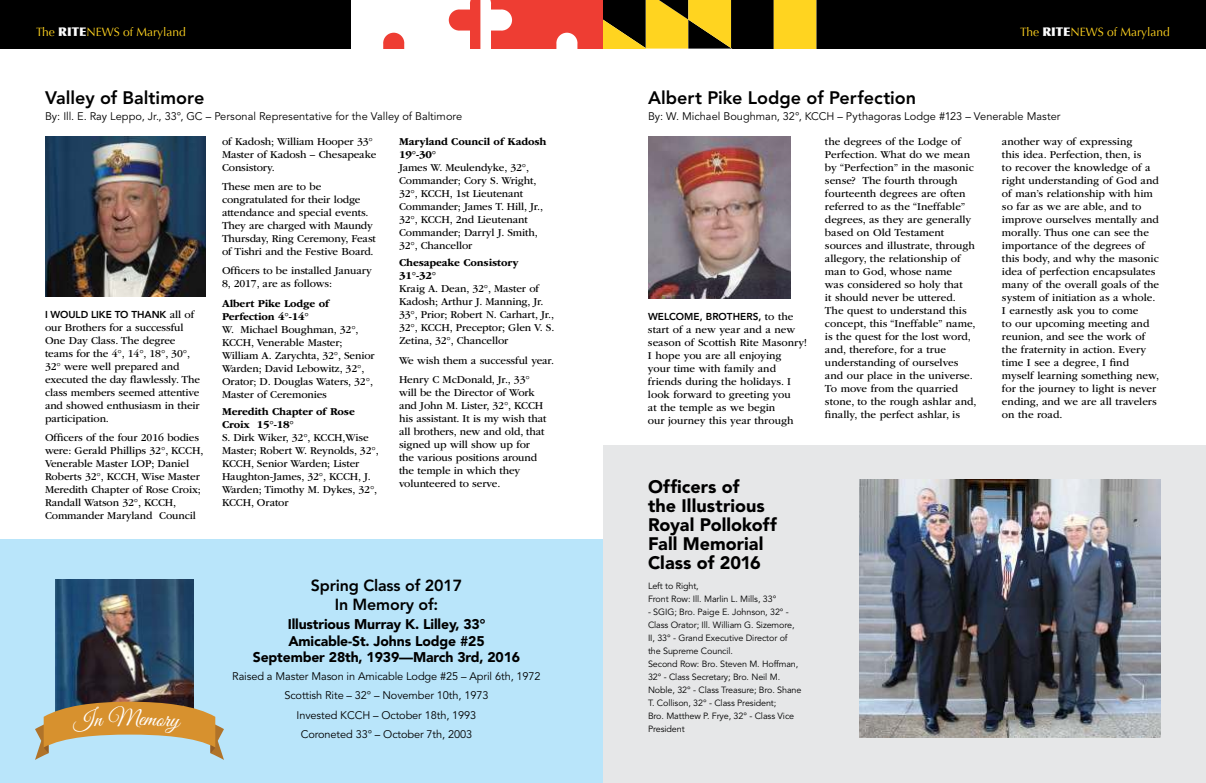
<style>
.page{position:relative;width:1206px;height:783px;background:#fff}
.page>*{position:absolute;margin:0;border:0;box-sizing:border-box;transform-origin:0 0}
.t1{font:900 18px/19px "Avenir LT Std";color:#000}
.t2{font:800 18px "Avenir LT Std";color:#000}
.t3{font:800 16px/19.2px "Avenir LT Std";letter-spacing:-.01em;color:#000;text-align:center}
.t4{font:900 14px/16.8px "Avenir LT Std";letter-spacing:-.01em;color:#000;text-align:center}
.t5{font:12px "Optima";color:#ffd420}
.t6{font:11px/13px "ITC Garamond Std";letter-spacing:-.01em;color:#000}
.t7{font:11px/19.3px "Avenir LT Std";letter-spacing:-.01em;color:#000;text-align:center}
.t8{font:700 11px/13px "ITC Garamond Std";letter-spacing:-.01em;color:#000}
.t9{font:800 10px "Avenir LT Std";color:#000}
.t10{font:9px/13px "Avenir LT Std";letter-spacing:-.01em;color:#000}
.s1{font-weight:900;color:#fff}
.s2{font-family:"ITC Garamond Std";font-weight:400;font-size:11px}
</style>
<div class="page">
<div style="left:0;top:0;width:351px;height:49px;background:#000"></div>
<svg style="left:603px;top:0;width:251px;height:49px;background:#7d6811"></svg>
<div style="left:480px;top:0;width:123px;height:49px;background:#ee3d33"></div>
<svg style="left:383px;top:0;width:195px;height:49px"></svg>
<div style="left:0;top:539px;width:603px;height:244px;background:#b9e5fa"></div>
<div style="left:854px;top:0;width:352px;height:49px;background:#000"></div>
<img style="left:648px;top:137px;width:142px;height:161px">
<div style="left:603px;top:446px;width:603px;height:337px;background:#e6e7e8"></div>
<img style="left:860px;top:480px;width:301px;height:258px">
<img style="left:56px;top:580px;width:138px;height:122px">
<img style="left:45px;top:137px;width:160px;height:159px">
<svg style="left:35px;top:702px;width:189px;height:58px"></svg>
<p class="t5" style="left:36px;top:27px;width:151px">The <span class="s1">RITE</span>NEWS of Maryland</p>
<p class="t5" style="left:1020px;top:27px;width:151px">The <span class="s1">RITE</span>NEWS of Maryland</p>
<h1 class="t2" style="left:45px;top:89px;width:161px">Valley of Baltimore</h1>
<p class="t7" style="left:45px;top:107px;width:419px">By: Ill. E. Ray Leppo, Jr., 33°, GC – Personal Representative for the Valley of Baltimore</p>
<p class="t9" style="left:45px;top:310px;width:151px">I WOULD LIKE TO THANK <span class="s2">all of</span></p>
<p class="t6" style="left:45px;top:321px;width:157px">our Brothers for a successful<br>One Day Class. The degree teams for the 4°, 14°, 18°, 30°,<br>32° were well prepared and executed the day flawlessly. The class members seemed attentive and showed enthusiasm in their participation.</p>
<p class="t6" style="left:45px;top:432px;width:160px">Officers of the four 2016 bodies were: Gerald Phillips 32°, KCCH,<br>Venerable Master LOP; Daniel<br>Roberts 32°, KCCH, Wise Master<br>Meredith Chapter of Rose Croix;<br>Randall Watson 32°, KCCH,<br>Commander Maryland Council</p>
<p class="t6" style="left:222px;top:136px;width:156px">of Kadosh; William Hooper 33°<br>Master of Kadosh – Chesapeake<br>Consistory.</p>
<p class="t6" style="left:222px;top:181px;width:155px">These men are to be congratulated for their lodge attendance and special events.<br>They are charged with Maundy<br>Thursday, Ring Ceremony, Feast of Tishri and the Festive Board.</p>
<p class="t6" style="left:222px;top:265px;width:151px">Officers to be installed January<br>8, 2017, are as follows:</p>
<p class="t8" style="left:222px;top:298px;width:109px">Albert Pike Lodge of<br>Perfection 4°-14°</p>
<p class="t6" style="left:222px;top:323px;width:154px">W. Michael Boughman, 32°,<br>KCCH, Venerable Master;<br>William A. Zarychta, 32°, Senior<br>Warden; David Lebowitz, 32°,<br>Orator; D. Douglas Waters, 32°,<br>Master of Ceremonies</p>
<p class="t8" style="left:222px;top:406px;width:134px">Meredith Chapter of Rose<br>Croix 15°-18°</p>
<p class="t6" style="left:222px;top:432px;width:158px">S. Dirk Wiker, 32°, KCCH,Wise<br>Master; Robert W. Reynolds, 32°,<br>KCCH, Senior Warden; Lister<br>Haughton-James, 32°, KCCH, J.<br>Warden; Timothy M. Dykes, 32°,<br>KCCH, Orator</p>
<p class="t8" style="left:399px;top:136px;width:149px">Maryland Council of Kadosh<br>19°-30°</p>
<p class="t6" style="left:399px;top:162px;width:146px">James W. Meulendyke, 32°,<br>Commander; Cory S. Wright,<br>32°, KCCH, 1st Lieutenant<br>Commander; James T. Hill, Jr.,<br>32°, KCCH, 2nd Lieutenant<br>Commander; Darryl J. Smith,<br>32°, Chancellor</p>
<p class="t8" style="left:399px;top:257px;width:121px">Chesapeake Consistory<br>31°-32°</p>
<p class="t6" style="left:399px;top:283px;width:157px">Kraig A. Dean, 32°, Master of<br>Kadosh; Arthur J. Manning, Jr.<br>33°, Prior; Robert N. Carhart, Jr.,<br>32°, KCCH, Preceptor; Glen V. S.<br>Zetina, 32°, Chancellor</p>
<p class="t6" style="left:399px;top:351px;width:157px;line-height:19.3px">We wish them a successful year.<br>Henry C McDonald, Jr., 33°</p>
<p class="t6" style="left:399px;top:387px;width:149px">will be the Director of Work and John M. Lister, 32°, KCCH his assistant. It is my wish that all brothers, new and old, that signed up will show up for the various positions around the temple in which they volunteered to serve.</p>
<h2 class="t3" style="left:311px;top:577px;width:153px">Spring Class of 2017<br>In Memory of:</h2>
<p class="t4" style="left:253px;top:617px;width:269px">Illustrious Murray K. Lilley, 33°<br>Amicable-St. Johns Lodge #25<br>September 28th, 1939—March 3rd, 2016</p>
<p class="t7" style="left:232px;top:668px;width:310px">Raised a Master Mason in Amicable Lodge #25 – April 6th, 1972<br>Scottish Rite – 32° – November 10th, 1973<br>Invested KCCH – October 18th, 1993</p>
<p class="t7" style="left:301px;top:726px;width:173px">Coroneted 33° – October 7th, 2003</p>
<h1 class="t2" style="left:648px;top:89px;width:270px">Albert Pike Lodge of Perfection</h1>
<p class="t7" style="left:648px;top:107px;width:414px">By: W. Michael Boughman, 32°, KCCH – Pythagoras Lodge #123 – Venerable Master</p>
<p class="t9" style="left:648px;top:312px;width:147px">WELCOME, BROTHERS, <span class="s2">to the</span></p>
<p class="t6" style="left:648px;top:323px;width:161px">start of a new year and a new season of Scottish Rite Masonry!<br>I hope you are all enjoying<br>your time with family and friends during the holidays. I look forward to greeting you<br>at the temple as we begin<br>our journey this year through</p>
<p class="t6" style="left:825px;top:135px;width:153px">the degrees of the Lodge of<br>Perfection. What do we mean by “Perfection” in the masonic sense? The fourth through fourteenth degrees are often referred to as the “Ineffable” degrees, as they are generally based on Old Testament sources and illustrate, through allegory, the relationship of man to God, whose name<br>was considered so holy that<br>it should never be uttered.<br>The quest to understand this concept, this “Ineffable” name, is the quest for the lost word, and, therefore, for a true understanding of ourselves and our place in the universe.<br>To move from the quarried stone, to the rough ashlar and, finally, the perfect ashlar, is</p>
<p class="t6" style="left:1002px;top:136px;width:159px">another way of expressing<br>this idea. Perfection, then, is<br>to recover the knowledge of a right understanding of God and of man’s relationship with him so far as we are able, and to improve ourselves mentally and morally. Thus one can see the importance of the degrees of this body, and why the masonic idea of perfection encapsulates many of the overall goals of the system of initiation as a whole.<br>I earnestly ask you to come<br>to our upcoming meeting and reunion, and see the work of the fraternity in action. Every time I see a degree, I find myself learning something new, for the journey to light is never ending, and we are all travelers on the road.</p>
<h1 class="t1" style="left:648px;top:479px;width:130px">Officers of<br>the Illustrious<br>Royal Pollokoff<br>Fall Memorial<br>Class of 2016</h1>
<p class="t10" style="left:648px;top:580px;width:130px">Left to Right,<br>Front Row: Ill. Marlin L. Mills, 33°</p>
<p class="t10" style="left:648px;top:606px;width:155px">- SGIG; Bro. Paige E. Johnson, 32° -<br>Class Orator; Ill. William G. Sizemore,<br>II, 33° - Grand Executive Director of the Supreme Council.<br>Second Row: Bro. Steven M. Hoffman,<br>32° - Class Secretary; Bro. Neil M.<br>Noble, 32° - Class Treasure; Bro. Shane<br>T. Collison, 32° - Class President;<br>Bro. Matthew P. Frye, 32° - Class Vice<br>President</p>
</div>
